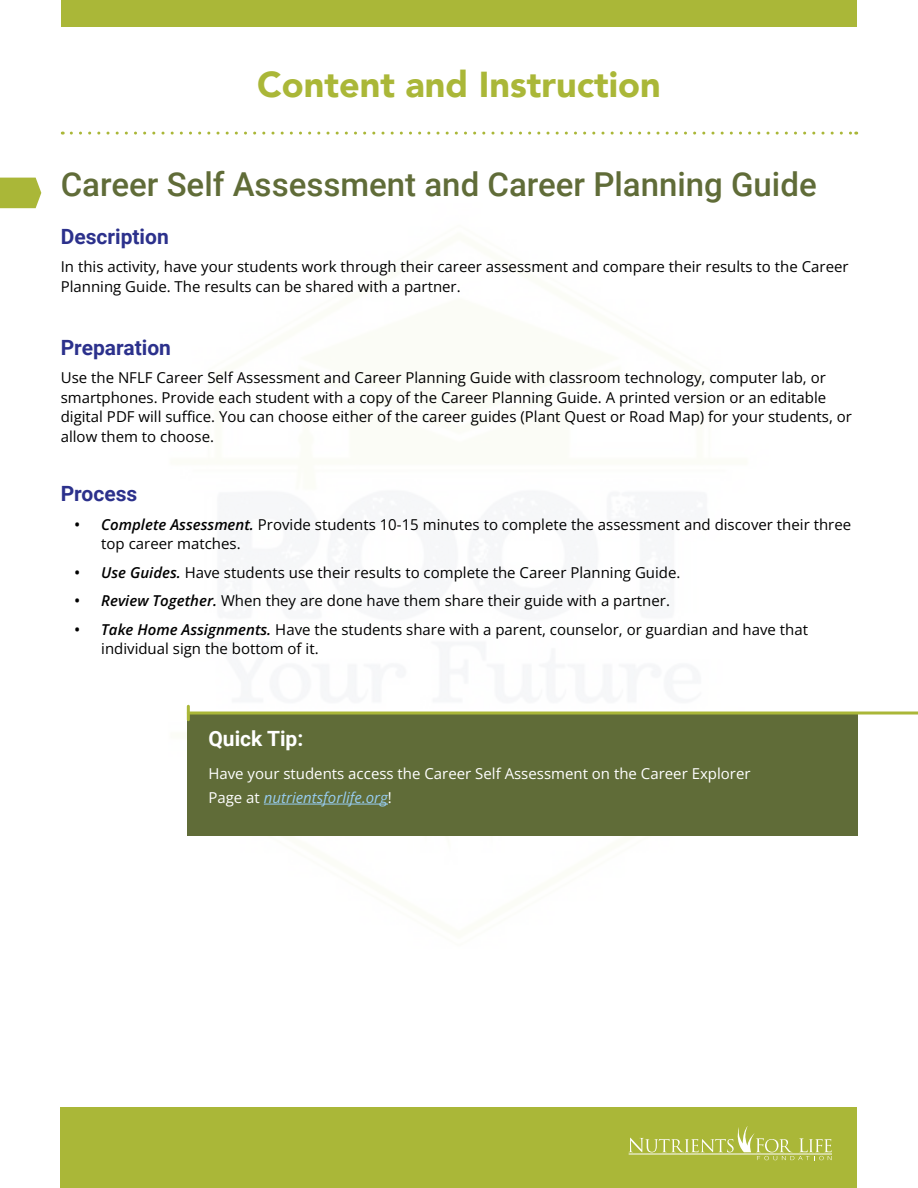
<style>
.page{position:relative;width:918px;height:1188px;background:#fff}
.page>*{position:absolute;margin:0;border:0;box-sizing:border-box;transform-origin:0 0}
.t1{font:900 36px "Avenir";color:#aab738}
.t2{font:500 33px "Roboto";color:#606c38}
.t3{font:700 21px "Roboto";color:#2c318c}
.t4{font:700 21px "Roboto";color:#fff}
.t5{font:15px/19.5px "Open Sans";color:#000}
.t6{font:15px/24px "Open Sans";color:#fff}
.s1{font-weight:600;font-style:italic}
.s2{font-style:italic;color:#97ccef}
</style>
<div class="page">
<div style="left:187px;top:713px;width:670px;height:122px;background:#606c38"></div>
<svg style="left:0;top:178px;width:41px;height:30px"></svg>
<svg style="left:71px;top:132px;width:786px;height:3px"></svg>
<div style="left:62px;top:0;width:795px;height:27px;background:#aab738"></div>
<hr style="left:188px;top:712px;width:730px;height:3px;background:#aab738">
<hr style="left:187px;top:706px;width:3px;height:14px;background:#aab738">
<hr style="left:264px;top:804px;width:124px;height:1px;background:#97ccef">
<div style="left:61px;top:1107px;width:796px;height:81px;background:#aab738"></div>
<svg style="left:629px;top:1126px;width:203px;height:34px"></svg>
<hr style="left:629px;top:1154px;width:203px;height:1px;background:#fff">
<h1 class="t1" style="left:257px;top:53px;width:405px">Content and Instruction</h1>
<h2 class="t2" style="left:61px;top:161px;width:757px">Career Self Assessment and Career Planning Guide</h2>
<h3 class="t3" style="left:61px;top:222px;width:110px">Description</h3>
<p class="t5" style="left:61px;top:257px;width:789px">In this activity, have your students work through their career assessment and compare their results to the Career<br>Planning Guide. The results can be shared with a partner.</p>
<h3 class="t3" style="left:61px;top:333px;width:112px">Preparation</h3>
<p class="t5" style="left:61px;top:368px;width:793px">Use the NFLF Career Self Assessment and Career Planning Guide with classroom technology, computer lab, or smartphones. Provide each student with a copy of the Career Planning Guide. A printed version or an editable digital PDF will suffice. You can choose either of the career guides (Plant Quest or Road Map) for your students, or allow them to choose.</p>
<h3 class="t3" style="left:61px;top:479px;width:78px">Process</h3>
<p class="t5" style="left:101px;top:514px;width:752px;text-indent:-27px"><span class="s1">• Complete Assessment.</span> Provide students 10-15 minutes to complete the assessment and discover their three top career matches.</p>
<p class="t5" style="left:74px;top:562px;width:608px"><span class="s1">• Use Guides.</span> Have students use their results to complete the Career Planning Guide.</p>
<p class="t5" style="left:74px;top:591px;width:597px"><span class="s1">• Review Together.</span> When they are done have them share their guide with a partner.</p>
<p class="t5" style="left:101px;top:619px;width:708px;text-indent:-27px"><span class="s1">• Take Home Assignments.</span> Have the students share with a parent, counselor, or guardian and have that individual sign the bottom of it.</p>
<h3 class="t4" style="left:208px;top:724px;width:96px">Quick Tip:</h3>
<p class="t6" style="left:208px;top:762px;width:544px">Have your students access the Career Self Assessment on the Career Explorer<br>Page at <span class="s2">nutrientsforlife.org</span>!</p>
</div>
